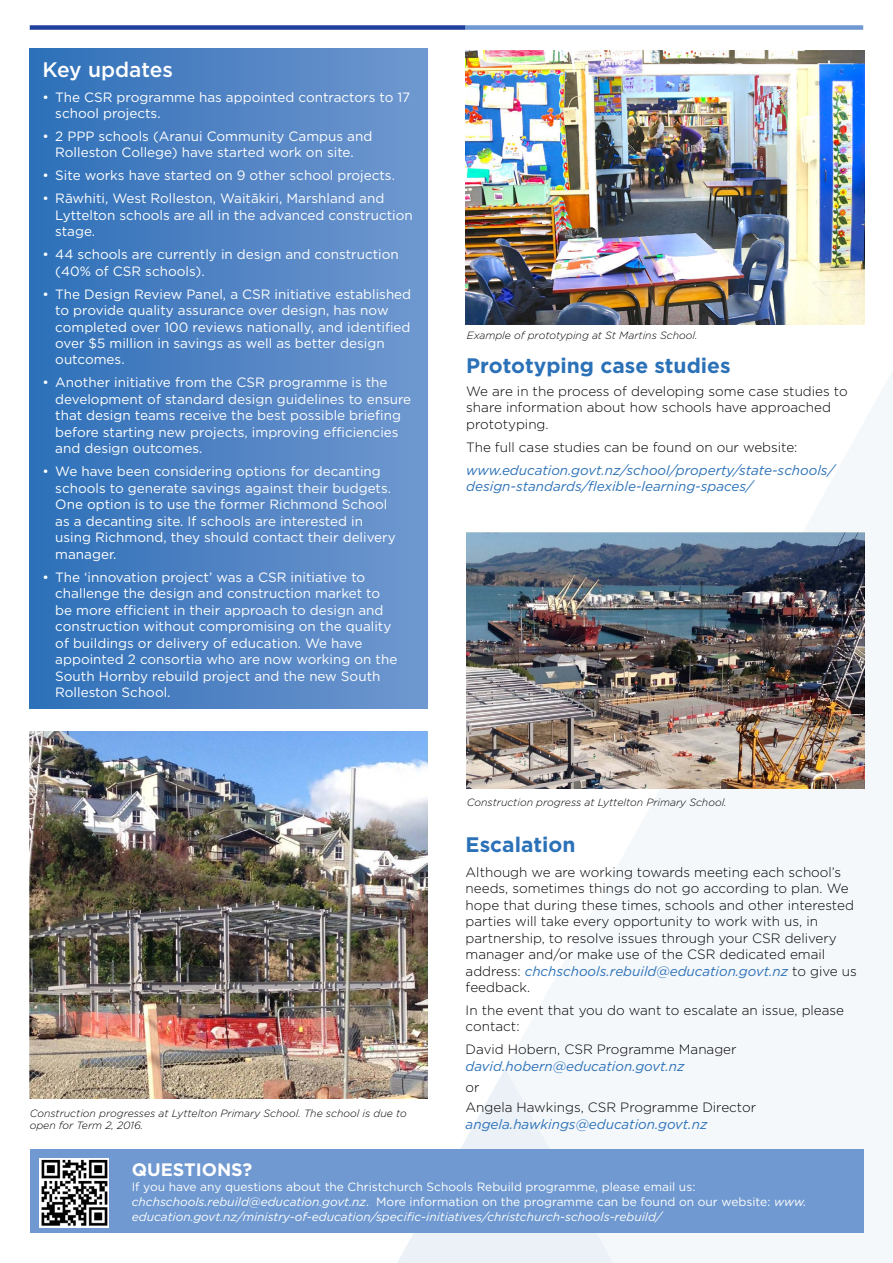
<style>
.page{position:relative;width:893px;height:1263px;background:#fff}
.page>*{position:absolute;margin:0;border:0;box-sizing:border-box;transform-origin:0 0}
.t1{font:700 21px "Gotham";color:#2b71b8}
.t2{font:500 21px "Gotham";letter-spacing:-.005em;color:#fff}
.t3{font:700 18px "Gotham";color:#fff}
.t4{font:13.5px/16.5px "Gotham";color:#fff}
.t5{font:300 13.5px/16.5px "Gotham";color:#000}
.t6{font:italic 13.5px/23px "Gotham";color:#2b71b8}
.t7{font:12px/15px "Gotham";color:#fff}
.t8{font:italic 12px "Gotham";color:#fff}
.t9{font:italic 300 10.5px/12px "Gotham";color:#000}
.s1{font-weight:300;font-style:normal;color:#000}
.s2{font-weight:400;font-style:italic;color:#2b71b8}
.s3{font-style:italic}
</style>
<div class="page">
<div style="left:30px;top:25px;width:436px;height:5px;background:#20419b"></div>
<div style="left:466px;top:25px;width:397px;height:5px;background:#6f99d0"></div>
<div style="left:30px;top:48px;width:397px;height:661px;background:linear-gradient(to right,#2e70b8,#7097cf)"></div>
<img style="left:466px;top:50px;width:398px;height:275px">
<svg style="left:390px;top:1068px;width:223px;height:195px"></svg>
<img style="left:467px;top:532px;width:397px;height:257px">
<img style="left:30px;top:731px;width:397px;height:367px">
<div style="left:30px;top:1149px;width:115px;height:84px;background:#6f99d0"></div>
<img style="left:40px;top:1158px;width:69px;height:69px">
<div style="left:119px;top:1149px;width:744px;height:84px;background:#6f99d0"></div>
<h3 class="t2" style="left:43px;top:55px;width:132px">Key updates</h3>
<p class="t4" style="left:55px;top:88px;width:357px;text-indent:-13px">• The CSR programme has appointed contractors to 17 school projects.</p>
<p class="t4" style="left:43px;top:128px;width:331px;text-align:center">• 2 PPP schools (Aranui Community Campus and<br>Rolleston College) have started work on site.</p>
<p class="t4" style="left:43px;top:167px;width:354px">• Site works have started on 9 other school projects.</p>
<p class="t4" style="left:55px;top:190px;width:359px;text-indent:-13px">• Rāwhiti, West Rolleston, Waitākiri, Marshland and<br>Lyttelton schools are all in the advanced construction stage.</p>
<p class="t4" style="left:55px;top:246px;width:345px;text-indent:-13px">• 44 schools are currently in design and construction (40% of CSR schools).</p>
<p class="t4" style="left:55px;top:285px;width:357px;text-indent:-13px">• The Design Review Panel, a CSR initiative established to provide quality assurance over design, has now completed over 100 reviews nationally, and identified</p>
<p class="t4" style="left:55px;top:335px;width:331px">over $5 million in savings as well as better design outcomes.</p>
<p class="t4" style="left:55px;top:374px;width:357px;text-indent:-13px">• Another initiative from the CSR programme is the development of standard design guidelines to ensure that design teams receive the best possible briefing before starting new projects, improving efficiencies and design outcomes.</p>
<p class="t4" style="left:55px;top:463px;width:342px;text-indent:-13px">• We have been considering options for decanting schools to generate savings against their budgets.<br>One option is to use the former Richmond School as a decanting site. If schools are interested in using Richmond, they should contact their delivery manager.</p>
<p class="t4" style="left:55px;top:568px;width:344px;text-indent:-13px">• The ‘innovation project’ was a CSR initiative to challenge the design and construction market to be more efficient in their approach to design and construction without compromising on the quality of buildings or delivery of education. We have appointed 2 consortia who are now working on the South Hornby rebuild project and the new South Rolleston School.</p>
<p class="t9" style="left:30px;top:1107px;width:378px">Construction progresses at Lyttelton Primary School. The school is due to open for Term 2, 2016.</p>
<p class="t9" style="left:467px;top:329px;width:232px">Example of prototyping at St Martins School.</p>
<p class="t1" style="left:466px;top:352px;width:266px">Prototyping case studies</p>
<p class="t5" style="left:466px;top:382px;width:383px">We are in the process of developing some case studies to share information about how schools have approached prototyping.</p>
<p class="t6" style="left:466px;top:435px;width:370px"><span class="s1">The full case studies can be found on our website: </span>www.education.govt.nz/school/property/state-schools/</p>
<p class="t6" style="left:466px;top:475px;width:288px">design-standards/flexible-learning-spaces/</p>
<p class="t9" style="left:467px;top:796px;width:261px">Construction progress at Lyttelton Primary School.</p>
<p class="t1" style="left:466px;top:830px;width:111px">Escalation</p>
<p class="t5" style="left:466px;top:863px;width:393px">Although we are working towards meeting each school’s needs, sometimes things do not go according to plan. We hope that during these times, schools and other interested parties will take every opportunity to work with us, in partnership, to resolve issues through your CSR delivery manager and/or make use of the CSR dedicated email address: <span class="s2">chchschools.rebuild@education.govt.nz</span> to give us</p>
<p class="t5" style="left:466px;top:975px;width:380px;line-height:23px">feedback.<br>In the event that you do want to escalate an issue, please</p>
<p class="t5" style="left:466px;top:1015px;width:272px;line-height:23px">contact:<br>David Hobern, CSR Programme Manager</p>
<p class="t5" style="left:466px;top:1055px;width:292px;line-height:20.7px"><span class="s2">david.hobern@education.govt.nz<br></span>or<br>Angela Hawkings, CSR Programme Director</p>
<p class="t6" style="left:466px;top:1112px;width:243px">angela.hawkings@education.govt.nz</p>
<p class="t3" style="left:132px;top:1158px;width:122px">QUESTIONS?</p>
<p class="t7" style="left:132px;top:1179px;width:676px">If you have any questions about the Christchurch Schools Rebuild programme, please email us: <span class="s3">chchschools.rebuild@education.govt.nz</span>. More information on the programme can be found on our website: <span class="s3">www.</span></p>
<p class="t8" style="left:132px;top:1209px;width:532px">education.govt.nz/ministry-of-education/specific-initiatives/christchurch-schools-rebuild/</p>
</div>
